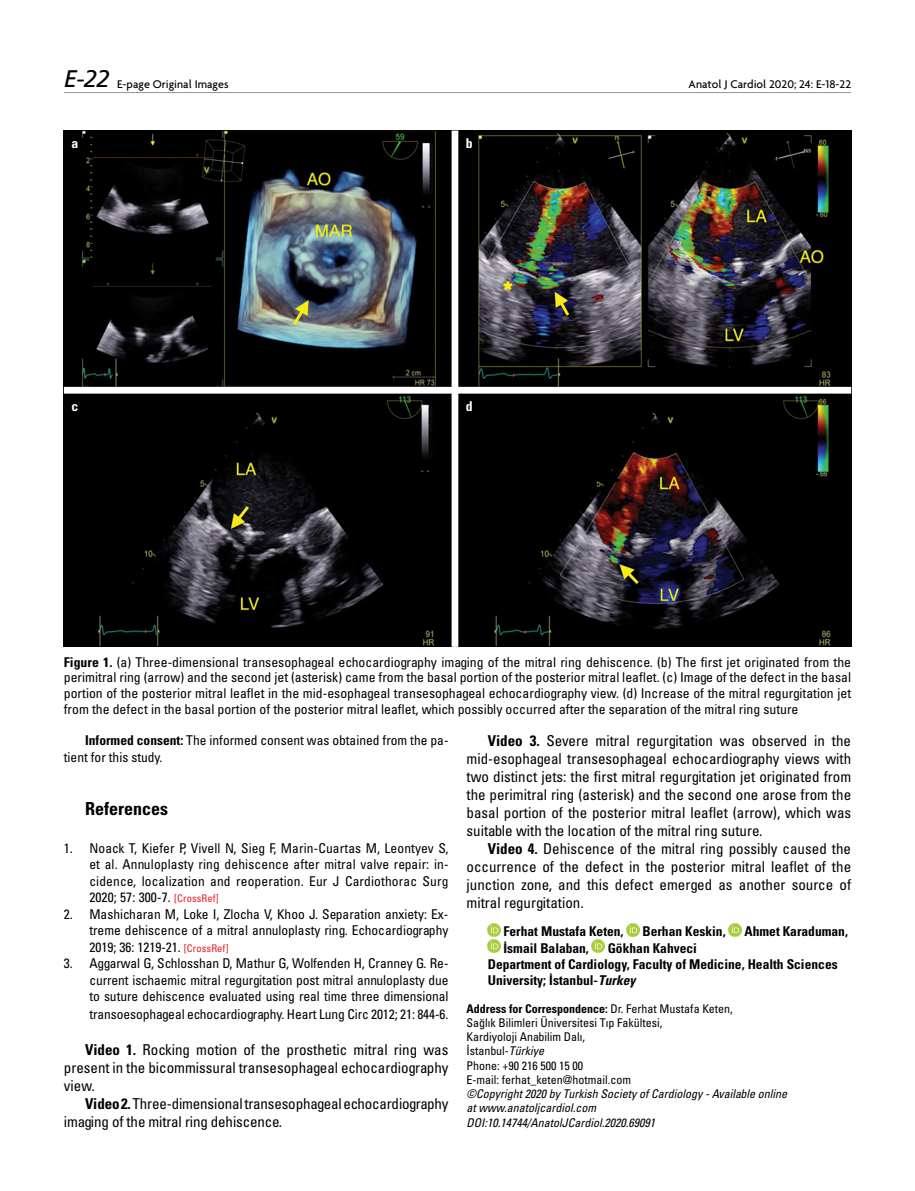
<style>
.page{position:relative;width:915px;height:1191px;background:#fff}
.page>*{position:absolute;margin:0;border:0;box-sizing:border-box;transform-origin:0 0}
.t1{font:18px "Univers Cond Bd Tr";color:#000}
.t2{font:15px/18px "Univers Condensed Tr";color:#000;text-align:justify}
.t3{font:13.5px/16.5px "Univers Condensed Tr";color:#000;text-align:justify}
.t4{font:13.5px/16.2px "Univers Cond Bd Tr";color:#000}
.t5{font:13.5px "Univers Cond Bd Tr";color:#fff}
.t6{font:12px/14.2px "Univers Condensed Tr";color:#000}
.t7{font:12px/14.2px "Univers Cond Ita Tr";color:#000}
.t8{font:500 12px "Firma";color:#000}
.t9{font:12px "Univers Cond Bd Tr";color:#000}
.s1{font-family:"Frutiger Italic Tr";font-weight:400;font-size:24px}
.s2{font-family:"Univers Cond Bd Tr"}
.s3{font-size:10.5px;color:#ed1d24}
.s4{font-family:"Univers Cond Bd Ita Tr"}
.s5{font-family:"Univers Condensed Tr"}
.s6{font-family:"Univers Cond Ita Tr"}
</style>
<div class="page">
<hr style="left:64px;top:92px;width:786px;height:1px;background:#939598">
<svg style="left:626px;top:923px;width:13px;height:13px"></svg>
<svg style="left:728px;top:923px;width:13px;height:13px"></svg>
<svg style="left:487px;top:923px;width:13px;height:29px"></svg>
<svg style="left:591px;top:939px;width:13px;height:13px"></svg>
<img style="left:64px;top:131px;width:786px;height:516px">
<div style="left:451px;top:131px;width:7px;height:516px;background:#fff"></div>
<div style="left:64px;top:387px;width:786px;height:6px;background:#fff"></div>
<p class="t8" style="left:64px;top:77px;width:166px"><span class="s1">E-22</span> E-page Original Images</p>
<p class="t8" style="left:688px;top:77px;width:164px">Anatol J Cardiol 2020; 24: E-18-22</p>
<p class="t5" style="left:71px;top:135px;width:8px">a</p>
<p class="t5" style="left:71px;top:398px;width:8px">c</p>
<p class="t5" style="left:465px;top:135px;width:8px">b</p>
<p class="t5" style="left:465px;top:398px;width:8px">d</p>
<p class="t3" style="left:64px;top:653px;width:788px;line-height:15.8px"><span class="s2">Figure 1.</span> (a) Three-dimensional transesophageal echocardiography imaging of the mitral ring dehiscence. (b) The first jet originated from the perimitral ring (arrow) and the second jet (asterisk) came from the basal portion of the posterior mitral leaflet. (c) Image of the defect in the basal portion of the posterior mitral leaflet in the mid-esophageal transesophageal echocardiography view. (d) Increase of the mitral regurgitation jet from the defect in the basal portion of the posterior mitral leaflet, which possibly occurred after the separation of the mitral ring suture</p>
<p class="t3" style="left:64px;top:731px;width:386px;line-height:17.2px;text-indent:21px"><span class="s2">Informed consent:</span> The informed consent was obtained from the pa&shy;tient for this study.</p>
<h1 class="t1" style="left:85px;top:797px;width:84px">References</h1>
<p class="t3" style="left:89px;top:839px;width:360px;text-indent:-26px">1. Noack T, Kiefer P, Vivell N, Sieg F, Marin-Cuartas M, Leontyev S, et al. Annuloplasty ring dehiscence after mitral valve repair: in&shy;cidence, localization and reoperation. Eur J Cardiothorac Surg 2020; 57: 300-7. <span class="s3">[CrossRef]</span></p>
<p class="t3" style="left:89px;top:905px;width:360px;text-indent:-26px">2. Mashicharan M, Loke I, Zlocha V, Khoo J. Separation anxiety: Ex&shy;treme dehiscence of a mitral annuloplasty ring. Echocardiography 2019; 36: 1219-21. <span class="s3">[CrossRef]</span></p>
<p class="t3" style="left:89px;top:954px;width:360px;text-indent:-26px">3. Aggarwal G, Schlosshan D, Mathur G, Wolfenden H, Cranney G. Re&shy;current ischaemic mitral regurgitation post mitral annuloplasty due to suture dehiscence evaluated using real time three dimensional transoesophageal echocardiography. Heart Lung Circ 2012; 21: 844-6.</p>
<p class="t2" style="left:64px;top:1039px;width:386px;text-indent:21px"><span class="s2">Video 1.</span> Rocking motion of the prosthetic mitral ring was present in the bicommissural transesophageal echocardiography view.</p>
<p class="t2" style="left:64px;top:1093px;width:386px;text-indent:21px"><span class="s2">Video 2.</span> Three-dimensional transesophageal echocardiography imaging of the mitral ring dehiscence.</p>
<p class="t2" style="left:466px;top:731px;width:386px;text-indent:21px"><span class="s2">Video 3.</span> Severe mitral regurgitation was observed in the mid-esophageal transesophageal echocardiography views with two distinct jets: the first mitral regurgitation jet originated from the perimitral ring (asterisk) and the second one arose from the basal portion of the posterior mitral leaflet (arrow), which was suitable with the location of the mitral ring suture.</p>
<p class="t2" style="left:466px;top:839px;width:386px;text-indent:21px"><span class="s2">Video 4.</span> Dehiscence of the mitral ring possibly caused the occurrence of the defect in the posterior mitral leaflet of the junction zone, and this defect emerged as another source of mitral regurgitation.</p>
<p class="t4" style="left:503px;top:923px;width:121px">Ferhat Mustafa Keten,</p>
<p class="t4" style="left:642px;top:923px;width:85px">Berhan Keskin,</p>
<p class="t4" style="left:744px;top:923px;width:105px">Ahmet Karaduman,</p>
<p class="t4" style="left:503px;top:939px;width:87px">İsmail Balaban,</p>
<p class="t4" style="left:487px;top:939px;width:351px;text-indent:120px">Gökhan Kahveci<br>Department of Cardiology, Faculty of Medicine, Health Sciences<br>University; İstanbul-<span class="s4">Turkey</span></p>
<p class="t9" style="left:466px;top:1001px;width:268px">Address for Correspondence: <span class="s5">Dr. Ferhat Mustafa Keten,</span></p>
<p class="t6" style="left:466px;top:1015px;width:197px">Sağlık Bilimleri Üniversitesi Tıp Fakültesi,<br>Kardiyoloji Anabilim Dalı,<br>İstanbul-<span class="s6">Türkiye<br></span>Phone: +90 216 500 15 00<br>E-mail: ferhat_keten@hotmail.com</p>
<p class="t7" style="left:466px;top:1086px;width:322px">©Copyright 2020 by Turkish Society of Cardiology - Available online at www.anatoljcardiol.com<br>DOI:10.14744/AnatolJCardiol.2020.69091</p>
</div>
